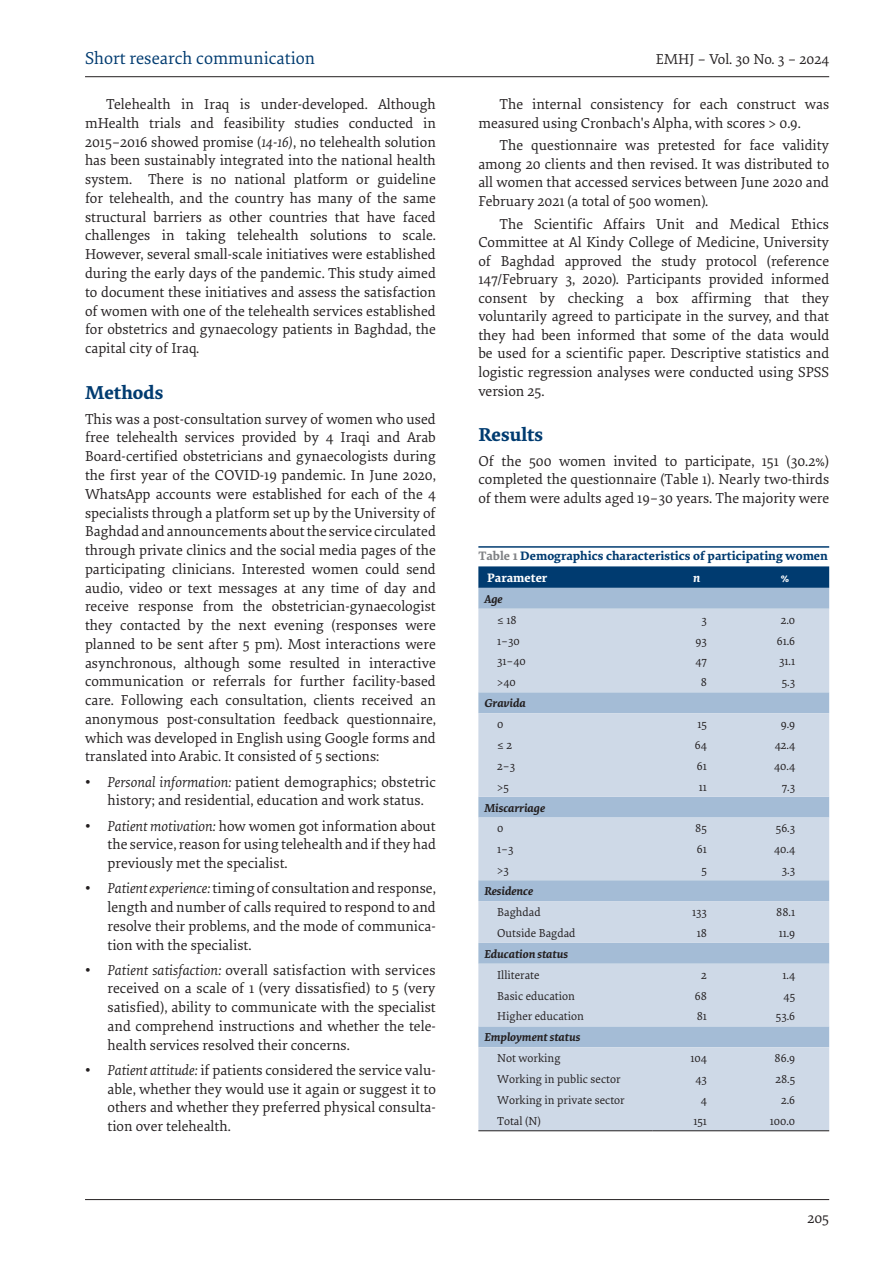
<style>
.page{position:relative;width:893px;height:1263px;background:#fff}
.page>*{position:absolute;margin:0;border:0;box-sizing:border-box;transform-origin:0 0}
.t1{font:700 19.5px "Elena";color:#003b70}
.t2{font:18px "Elena";color:#003b70}
.Body_1{font:15px/18.8px "Elena";color:#231f20;text-align:justify}
.Body{font:15px/18.8px "Elena";color:#231f20;text-align:justify}
.tabletit{font:700 12.75px "Elena";color:#003b70}
.tabletxt1{font:700 12.75px "Elena";color:#fff}
.tabletxt1-2{font:italic 700 12.75px "Elena";color:#fff}
.Table_espacio_3{font:12px "Elena";color:#231f20}
.tabletxt{font:12px "Elena";color:#231f20}
.tabletxt-it{font:italic 700 12px "Elena";color:#231f20}
.s1{font-style:italic}
.s2{color:#808285}
</style>
<div class="page">
<hr style="left:85px;top:1199px;width:744px;height:1px;background:#231f20">
<hr style="left:85px;top:76px;width:744px;height:1px;background:#231f20">
<hr style="left:478px;top:546px;width:351px;height:2px;background:#003b70">
<svg style="left:478px;top:566px;width:351px;height:22px;background:#0f4778"></svg>
<div style="left:478px;top:588px;width:351px;height:21px;background:#a4bcd6"></div>
<svg style="left:478px;top:609px;width:351px;height:521px;background:#c6d3e3"></svg>
<hr style="left:478px;top:1130px;width:175px;height:1px;background:#231f20">
<hr style="left:653px;top:1130px;width:88px;height:1px;background:#231f20">
<hr style="left:741px;top:1130px;width:88px;height:1px;background:#231f20">
<div style="left:484px;top:572px;width:163px;height:13px;background:#003b70"></div>
<div style="left:659px;top:572px;width:76px;height:13px;background:#003b70"></div>
<div style="left:747px;top:572px;width:76px;height:13px;background:#003b70"></div>
<p class="t2" style="left:85px;top:46px;width:231px">Short research communication</p>
<p class="Body_1" style="left:656px;top:49px;width:175px">EMHJ – Vol. 30 No. 3 – 2024</p>
<p class="Body" style="left:85px;top:94px;width:352px;text-indent:21px">Telehealth in Iraq is under-developed. Although mHealth trials and feasibility studies conducted in 2015–2016 showed promise (<span class="s1">14</span>-<span class="s1">16)</span>, no telehealth solution has been sustainably integrated into the national health system. There is no national platform or guideline for telehealth, and the country has many of the same structural barriers as other countries that have faced challenges in taking telehealth solutions to scale.<br>However, several small-scale initiatives were established during the early days of the pandemic. This study aimed to document these initiatives and assess the satisfaction of women with one of the telehealth services established for obstetrics and gynaecology patients in Baghdad, the capital city of Iraq.</p>
<h1 class="t1" style="left:85px;top:377px;width:80px">Methods</h1>
<p class="Body_1" style="left:85px;top:409px;width:352px">This was a post-consultation survey of women who used free telehealth services provided by 4 Iraqi and Arab Board-certified obstetricians and gynaecologists during the first year of the COVID-19 pandemic. In June 2020, WhatsApp accounts were established for each of the 4 specialists through a platform set up by the University of Baghdad and announcements about the service circulated through private clinics and the social media pages of the participating clinicians. Interested women could send audio, video or text messages at any time of day and receive response from the obstetrician-gynaecologist they contacted by the next evening (responses were planned to be sent after 5 pm). Most interactions were asynchronous, although some resulted in interactive communication or referrals for further facility-based care. Following each consultation, clients received an anonymous post-consultation feedback questionnaire, which was developed in English using Google forms and translated into Arabic. It consisted of 5 sections:</p>
<p class="Body_1" style="left:108px;top:772px;width:330px;text-indent:-22px">• <span class="s1">Personal information:</span> patient demographics; obstetric history; and residential, education and work status.</p>
<p class="Body_1" style="left:108px;top:816px;width:330px;text-indent:-22px">• <span class="s1">Patient motivation:</span> how women got information about the service, reason for using telehealth and if they had previously met the specialist.</p>
<p class="Body_1" style="left:108px;top:878px;width:330px;text-indent:-22px">• <span class="s1">Patient experience:</span> timing of consultation and response, length and number of calls required to respond to and resolve their problems, and the mode of communica&shy;tion with the specialist.</p>
<p class="Body_1" style="left:108px;top:960px;width:330px;text-indent:-22px">• <span class="s1">Patient satisfaction:</span> overall satisfaction with services received on a scale of 1 (very dissatisfied) to 5 (very satisfied), ability to communicate with the specialist and comprehend instructions and whether the tele&shy;health services resolved their concerns.</p>
<p class="Body_1" style="left:108px;top:1060px;width:330px;text-indent:-22px">• <span class="s1">Patient attitude:</span> if patients considered the service valu&shy;able, whether they would use it again or suggest it to others and whether they preferred physical consulta&shy;tion over telehealth.</p>
<p class="Body" style="left:478px;top:94px;width:352px;text-indent:21px">The internal consistency for each construct was measured using Cronbach's Alpha, with scores &gt; 0.9.</p>
<p class="Body" style="left:478px;top:136px;width:352px;text-indent:21px">The questionnaire was pretested for face validity among 20 clients and then revised. It was distributed to all women that accessed services between June 2020 and February 2021 (a total of 500 women).</p>
<p class="Body" style="left:478px;top:214px;width:352px;text-indent:21px">The Scientific Affairs Unit and Medical Ethics Committee at Al Kindy College of Medicine, University of Baghdad approved the study protocol (reference 147/February 3, 2020). Participants provided informed consent by checking a box affirming that they voluntarily agreed to participate in the survey, and that they had been informed that some of the data would be used for a scientific paper. Descriptive statistics and logistic regression analyses were conducted using SPSS version 25.</p>
<h1 class="t1" style="left:478px;top:420px;width:66px">Results</h1>
<p class="Body_1" style="left:478px;top:451px;width:352px">Of the 500 women invited to participate, 151 (30.2%) completed the questionnaire (Table 1). Nearly two-thirds of them were adults aged 19–30 years. The majority were</p>
<p class="tabletit" style="left:478px;top:547px;width:351px"><span class="s2">Table 1</span> Demographics characteristics of participating women</p>
<p class="tabletxt1" style="left:487px;top:568px;width:62px">Parameter</p>
<p class="tabletxt1-2" style="left:693px;top:568px;width:9px">n</p>
<p class="tabletxt1" style="left:781px;top:568px;width:10px">%</p>
<p class="tabletxt-it" style="left:484px;top:590px;width:20px">Age</p>
<p class="Table_espacio_3" style="left:497px;top:611px;width:21px">≤ 18</p>
<p class="tabletxt" style="left:701px;top:611px;width:7px">3</p>
<p class="tabletxt" style="left:781px;top:611px;width:16px">2.0</p>
<p class="Table_espacio_3" style="left:497px;top:632px;width:24px">1–30</p>
<p class="tabletxt" style="left:696px;top:632px;width:13px">93</p>
<p class="tabletxt" style="left:777px;top:632px;width:20px">61.6</p>
<p class="Table_espacio_3" style="left:497px;top:653px;width:30px">31–40</p>
<p class="tabletxt" style="left:695px;top:653px;width:13px">47</p>
<p class="tabletxt" style="left:779px;top:653px;width:17px">31.1</p>
<p class="Table_espacio_3" style="left:497px;top:674px;width:20px">&gt;40</p>
<p class="tabletxt" style="left:701px;top:674px;width:8px">8</p>
<p class="tabletxt" style="left:782px;top:674px;width:15px">5.3</p>
<p class="tabletxt-it" style="left:484px;top:694px;width:43px">Gravida</p>
<p class="Table_espacio_3" style="left:497px;top:716px;width:8px">0</p>
<p class="tabletxt" style="left:697px;top:716px;width:11px">15</p>
<p class="tabletxt" style="left:781px;top:716px;width:16px">9.9</p>
<p class="Table_espacio_3" style="left:497px;top:737px;width:17px">≤ 2</p>
<p class="tabletxt" style="left:695px;top:737px;width:14px">64</p>
<p class="tabletxt" style="left:775px;top:737px;width:22px">42.4</p>
<p class="Table_espacio_3" style="left:497px;top:758px;width:19px">2–3</p>
<p class="tabletxt" style="left:697px;top:758px;width:11px">61</p>
<p class="tabletxt" style="left:774px;top:758px;width:23px">40.4</p>
<p class="Table_espacio_3" style="left:497px;top:778px;width:13px">&gt;5</p>
<p class="tabletxt" style="left:699px;top:778px;width:10px">11</p>
<p class="tabletxt" style="left:782px;top:778px;width:15px">7.3</p>
<p class="tabletxt-it" style="left:484px;top:799px;width:62px">Miscarriage</p>
<p class="Table_espacio_3" style="left:497px;top:820px;width:8px">0</p>
<p class="tabletxt" style="left:695px;top:820px;width:13px">85</p>
<p class="tabletxt" style="left:776px;top:820px;width:21px">56.3</p>
<p class="Table_espacio_3" style="left:497px;top:841px;width:18px">1–3</p>
<p class="tabletxt" style="left:697px;top:841px;width:11px">61</p>
<p class="tabletxt" style="left:774px;top:841px;width:23px">40.4</p>
<p class="Table_espacio_3" style="left:497px;top:862px;width:13px">&gt;3</p>
<p class="tabletxt" style="left:701px;top:862px;width:7px">5</p>
<p class="tabletxt" style="left:782px;top:862px;width:15px">3.3</p>
<p class="tabletxt-it" style="left:484px;top:882px;width:50px">Residence</p>
<p class="Table_espacio_3" style="left:497px;top:904px;width:45px">Baghdad</p>
<p class="tabletxt" style="left:692px;top:904px;width:16px">133</p>
<p class="tabletxt" style="left:776px;top:904px;width:20px">88.1</p>
<p class="Table_espacio_3" style="left:497px;top:925px;width:80px">Outside Bagdad</p>
<p class="tabletxt" style="left:697px;top:925px;width:12px">18</p>
<p class="tabletxt" style="left:779px;top:925px;width:18px">11.9</p>
<p class="tabletxt-it" style="left:484px;top:945px;width:85px">Education status</p>
<p class="Table_espacio_3" style="left:497px;top:966px;width:44px">Illiterate</p>
<p class="tabletxt" style="left:701px;top:966px;width:7px">2</p>
<p class="tabletxt" style="left:782px;top:966px;width:14px">1.4</p>
<p class="Table_espacio_3" style="left:497px;top:987px;width:79px">Basic education</p>
<p class="tabletxt" style="left:695px;top:987px;width:14px">68</p>
<p class="tabletxt" style="left:783px;top:987px;width:13px">45</p>
<p class="Table_espacio_3" style="left:497px;top:1008px;width:88px">Higher education</p>
<p class="tabletxt" style="left:697px;top:1008px;width:12px">81</p>
<p class="tabletxt" style="left:776px;top:1008px;width:21px">53.6</p>
<p class="tabletxt-it" style="left:484px;top:1028px;width:97px">Employment status</p>
<p class="Table_espacio_3" style="left:497px;top:1050px;width:65px">Not working</p>
<p class="tabletxt" style="left:690px;top:1050px;width:18px">104</p>
<p class="tabletxt" style="left:775px;top:1050px;width:22px">86.9</p>
<p class="Table_espacio_3" style="left:497px;top:1071px;width:125px">Working in public sector</p>
<p class="tabletxt" style="left:695px;top:1071px;width:13px">43</p>
<p class="tabletxt" style="left:775px;top:1071px;width:21px">28.5</p>
<p class="Table_espacio_3" style="left:497px;top:1092px;width:129px">Working in private sector</p>
<p class="tabletxt" style="left:701px;top:1092px;width:8px">4</p>
<p class="tabletxt" style="left:781px;top:1092px;width:16px">2.6</p>
<p class="Table_espacio_3" style="left:497px;top:1113px;width:45px">Total (N)</p>
<p class="tabletxt" style="left:693px;top:1113px;width:15px">151</p>
<p class="tabletxt" style="left:770px;top:1113px;width:27px">100.0</p>
<p class="Body_1" style="left:807px;top:1208px;width:23px">205</p>
</div>
